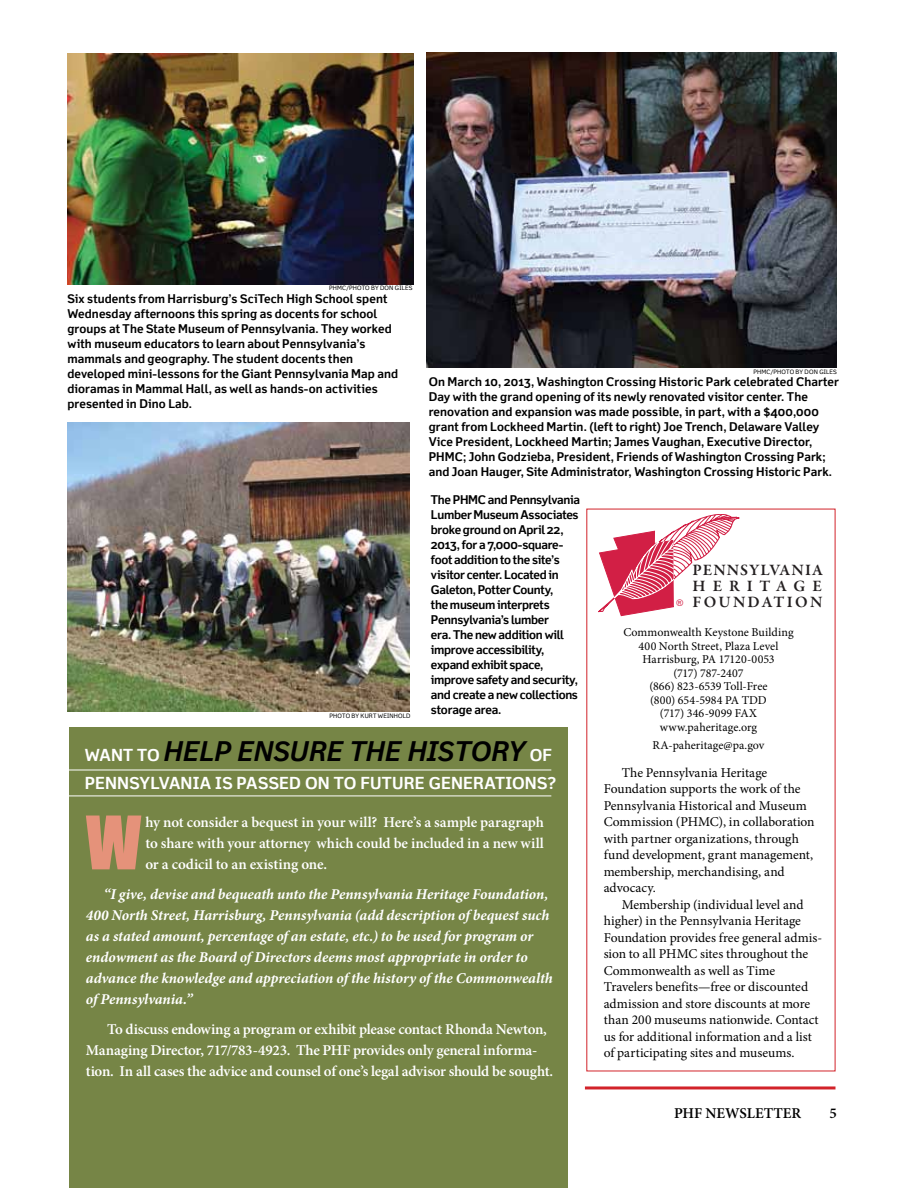
<style>
.page{position:relative;width:918px;height:1188px;background:#fff}
.page>*{position:absolute;margin:0;border:0;box-sizing:border-box;transform-origin:0 0}
.t1{font:68.1px "Impact";color:#e5927a}
.t2{font:italic 700 27px "Felbridge";letter-spacing:.005em;color:#000}
.t3{font:700 16.5px "Felbridge";letter-spacing:.01em;color:#fff}
.t4{font:600 16.05px/16px "Garamond Premr Pro";letter-spacing:.13em;color:#231f20;text-align:right}
.t5{font:italic 700 15px/21px "Minion Pro";color:#fff}
.t6{font:600 15px/21px "Minion Pro";letter-spacing:-.015em;color:#fff;text-align:justify}
.t7{font:600 15px "Minion Pro";color:#000}
.t8{font:13.5px/16.5px "Minion Pro";letter-spacing:-.005em;color:#000}
.t9{font:700 12px/15px "Felbridge";letter-spacing:.005em;color:#000}
.t10{font:700 12px/15px "Felbridge";letter-spacing:-.025em;color:#000}
.t11{font:12px/13.5px "Minion Pro";color:#000;text-align:center}
.t12{font:6px "Felbridge";letter-spacing:.025em;color:#000}
.s1{font-style:normal;font-size:16.5px;color:#fff}
.s2{font-family:"Arial";font-weight:400;font-size:9.15px;color:#d21f45}
</style>
<div class="page">
<img style="left:68px;top:54px;width:345px;height:230px">
<img style="left:68px;top:423px;width:341px;height:289px">
<img style="left:427px;top:53px;width:410px;height:314px">
<svg style="left:598px;top:514px;width:142px;height:102px"></svg>
<div style="left:69px;top:728px;width:498px;height:460px;background:#768546"></div>
<hr style="left:60px;top:796px;width:491px;height:1px;background:#fff">
<hr style="left:60px;top:770px;width:491px;height:1px;background:#fff">
<hr style="left:585px;top:1086px;width:250px;height:3px;background:#d2232a">
<p class="t12" style="left:329px;top:284px;width:85px">PHMC/PHOTO BY DON GILES</p>
<p class="t9" style="left:68px;top:291px;width:332px">Six students from Harrisburg’s SciTech High School spent Wednesday afternoons this spring as docents for school groups at The State Museum of Pennsylvania. They worked with museum educators to learn about Pennsylvania’s mammals and geography. The student docents then developed mini-lessons for the Giant Pennsylvania Map and dioramas in Mammal Hall, as well as hands-on activities presented in Dino Lab.</p>
<p class="t12" style="left:754px;top:368px;width:85px">PHMC/PHOTO BY DON GILES</p>
<p class="t9" style="left:429px;top:374px;width:412px">On March 10, 2013, Washington Crossing Historic Park celebrated Charter Day with the grand opening of its newly renovated visitor center. The renovation and expansion was made possible, in part, with a $400,000 grant from Lockheed Martin. (left to right) Joe Trench, Delaware Valley Vice President, Lockheed Martin; James Vaughan, Executive Director, PHMC; John Godzieba, President, Friends of Washington Crossing Park; and Joan Hauger, Site Administrator, Washington Crossing Historic Park.</p>
<p class="t12" style="left:330px;top:713px;width:81px">PHOTO BY KURT WEINHOLD</p>
<p class="t10" style="left:431px;top:492px;width:151px">The PHMC and Pennsylvania<br>Lumber Museum Associates broke ground on April 22,<br>2013, for a 7,000-square&shy;foot addition to the site’s visitor center. Located in<br>Galeton, Potter County,<br>the museum interprets<br>Pennsylvania’s lumber<br>era. The new addition will improve accessibility, expand exhibit space, improve safety and security, and create a new collections storage area.</p>
<h2 class="t2" style="left:85px;top:735px;width:457px"><span class="s1">Want to</span> HELP ENSURE THE HISTORY <span class="s1">of</span></h2>
<h3 class="t3" style="left:85px;top:774px;width:473px">Pennsylvania is passed on to future generations?</h3>
<h1 class="t1" style="left:86px;top:790px;width:57px">W</h1>
<p class="t6" style="left:145px;top:812px;width:400px">hy not consider a bequest in your will? Here’s a sample paragraph to share with your attorney which could be included in a new will or a codicil to an existing one.</p>
<p class="t5" style="left:86px;top:884px;width:468px;text-indent:18px">“I give, devise and bequeath unto the Pennsylvania Heritage Foundation, 400 North Street, Harrisburg, Pennsylvania (add description of bequest such as a stated amount, percentage of an estate, etc.) to be used for program or endowment as the Board of Directors deems most appropriate in order to advance the knowledge and appreciation of the history of the Commonwealth of Pennsylvania.”</p>
<p class="t6" style="left:86px;top:1019px;width:469px;text-align:left;text-indent:21px">To discuss endowing a program or exhibit please contact Rhonda Newton,<br>Managing Director, 717/783-4923. The PHF provides only general informa&shy;tion. In all cases the advice and counsel of one’s legal advisor should be sought.</p>
<h3 class="t4" style="left:676px;top:563px;width:148px">PENNSYLVANIA<br>HERITAGE<br><span class="s2">®</span> FOUNDATION</h3>
<p class="t11" style="left:623px;top:626px;width:172px">Commonwealth Keystone Building<br>400 North Street, Plaza Level<br>Harrisburg, PA 17120-0053<br>(717) 787-2407<br>(866) 823-6539 Toll-Free<br>(800) 654-5984 PA TDD<br>(717) 346-9099 FAX www.paheritage.org</p>
<p class="t11" style="left:653px;top:738px;width:113px">RA-paheritage@pa.gov</p>
<p class="t8" style="left:604px;top:764px;width:212px;text-indent:18px">The Pennsylvania Heritage<br>Foundation supports the work of the<br>Pennsylvania Historical and Museum<br>Commission (PHMC), in collaboration with partner organizations, through fund development, grant management, membership, merchandising, and advocacy.</p>
<p class="t8" style="left:604px;top:896px;width:220px;text-indent:18px">Membership (individual level and higher) in the Pennsylvania Heritage Foundation provides free general admis&shy;sion to all PHMC sites throughout the Commonwealth as well as Time Travelers benefits—free or discounted admission and store discounts at more than 200 museums nationwide. Contact us for additional information and a list of participating sites and museums.</p>
<p class="t7" style="left:674px;top:1103px;width:129px">PHF NEWSLETTER</p>
<p class="t7" style="left:830px;top:1103px;width:9px">5</p>
</div>
